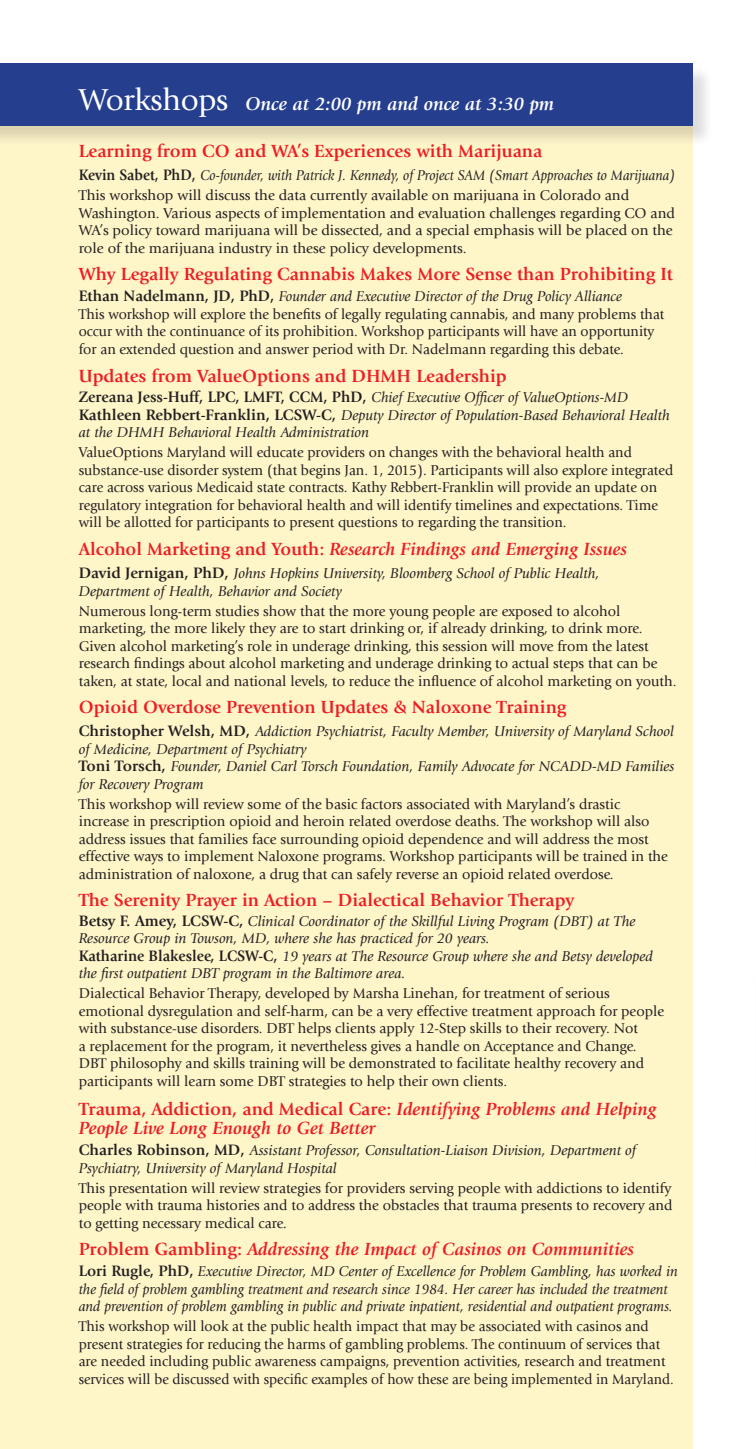
<style>
.page{position:relative;width:756px;height:1449px;background:#fff}
.page>*{position:absolute;margin:0;border:0;box-sizing:border-box;transform-origin:0 0}
.t1{font:italic 700 19.25px "Giovanni";color:#fff}
.red_workshop_titles{font:700 18.38px "Giovanni";color:#ee1d23}
.red_workshop_titles-2{font:italic 700 18.38px/19.2px "Giovanni";color:#ee1d23}
.workshop_body{font:italic 700 18.38px "Giovanni";color:#ee1d23}
.workshop_body-2{font:700 18.38px "Giovanni";color:#ee1d23}
.workshop_body-3{font:14.88px/17.5px "Giovanni";color:#231f20}
.t2{font:italic 14.88px/17.5px "Giovanni";color:#231f20}
.workshop_body-4{font:14.88px/17.5px "Giovanni";color:#231f20;scale:.96 1}
.t3{font:italic 14.88px "Giovanni";color:#231f20;scale:.92 1}
.s1{font-weight:400;font-style:normal;font-size:31.5px}
.s2{font-weight:700;font-style:normal;font-size:15.75px}
.s3{font-style:normal}
</style>
<div class="page">
<div style="left:0;top:122px;width:693px;height:1327px;background:#fef5c9"></div>
<div style="left:0;top:65px;width:714px;height:82px;background:#231f20;opacity:.15"></div>
<div style="left:0;top:64px;width:693px;height:62px;background:#253f8e"></div>
<p class="t1" style="left:79px;top:94px;width:477px"><span class="s1">Workshops</span> Once at 2:00 pm and once at 3:30 pm</p>
<p class="red_workshop_titles" style="left:79px;top:140px;width:465px">Learning from CO and WA’s Experiences with Marijuana</p>
<p class="t3" style="left:79px;top:167px;width:650px"><span class="s2">Kevin Sabet, PhD,</span> Co-founder, with Patrick J. Kennedy, of Project SAM (Smart Approaches to Marijuana)</p>
<p class="workshop_body-3" style="left:79px;top:187px;width:598px">This workshop will discuss the data currently available on marijuana in Colorado and Washington. Various aspects of implementation and evaluation challenges regarding CO and WA’s policy toward marijuana will be dissected, and a special emphasis will be placed on the role of the marijuana industry in these policy developments.</p>
<p class="red_workshop_titles" style="left:79px;top:263px;width:596px">Why Legally Regulating Cannabis Makes More Sense than Prohibiting It</p>
<p class="t2" style="left:79px;top:288px;width:545px"><span class="s2">Ethan Nadelmann, JD, PhD,</span> Founder and Executive Director of the Drug Policy Alliance</p>
<p class="workshop_body-4" style="left:79px;top:305px;width:612px">This workshop will explore the benefits of legally regulating cannabis, and many problems that occur with the continuance of its prohibition. Workshop participants will have an opportunity for an extended question and answer period with Dr. Nadelmann regarding this debate.</p>
<p class="red_workshop_titles" style="left:79px;top:366px;width:430px">Updates from ValueOptions and DHMH Leadership</p>
<p class="t2" style="left:79px;top:389px;width:593px"><span class="s2">Zereana Jess-Huff, LPC, LMFT, CCM, PhD,</span> Chief Executive Officer of ValueOptions-MD<br><span class="s2">Kathleen Rebbert-Franklin, LCSW-C,</span> Deputy Director of Population-Based Behavioral Health at the DHMH Behavioral Health Administration</p>
<p class="workshop_body-4" style="left:79px;top:444px;width:621px">ValueOptions Maryland will educate providers on changes with the behavioral health and substance-use disorder system (that begins Jan. 1, 2015). Participants will also explore integrated care across various Medicaid state contracts. Kathy Rebbert-Franklin will provide an update on regulatory integration for behavioral health and will identify timelines and expectations. Time will be allotted for participants to present questions to regarding the transition.</p>
<p class="workshop_body" style="left:79px;top:538px;width:550px"><span class="s3">Alcohol Marketing and Youth:</span> Research Findings and Emerging Issues</p>
<p class="t2" style="left:79px;top:565px;width:522px"><span class="s2">David Jernigan, PhD,</span> Johns Hopkins University, Bloomberg School of Public Health,<br>Department of Health, Behavior and Society</p>
<p class="workshop_body-3" style="left:79px;top:602px;width:599px">Numerous long-term studies show that the more young people are exposed to alcohol marketing, the more likely they are to start drinking or, if already drinking, to drink more.<br>Given alcohol marketing’s role in underage drinking, this session will move from the latest research findings about alcohol marketing and underage drinking to actual steps that can be taken, at state, local and national levels, to reduce the influence of alcohol marketing on youth.</p>
<p class="workshop_body-2" style="left:79px;top:696px;width:489px">Opioid Overdose Prevention Updates &amp; Naloxone Training</p>
<p class="t2" style="left:79px;top:723px;width:597px"><span class="s2">Christopher Welsh, MD,</span> Addiction Psychiatrist, Faculty Member, University of Maryland School of Medicine, Department of Psychiatry<br><span class="s2">Toni Torsch,</span> Founder, Daniel Carl Torsch Foundation, Family Advocate for NCADD-MD Families for Recovery Program</p>
<p class="workshop_body-3" style="left:79px;top:795px;width:591px">This workshop will review some of the basic factors associated with Maryland’s drastic increase in prescription opioid and heroin related overdose deaths. The workshop will also address issues that families face surrounding opioid dependence and will address the most effective ways to implement Naloxone programs. Workshop participants will be trained in the administration of naloxone, a drug that can safely reverse an opioid related overdose.</p>
<p class="red_workshop_titles" style="left:79px;top:889px;width:497px">The Serenity Prayer in Action – Dialectical Behavior Therapy</p>
<p class="t2" style="left:79px;top:912px;width:576px"><span class="s2">Betsy F. Amey, LCSW-C,</span> Clinical Coordinator of the Skillful Living Program (DBT) at The Resource Group in Towson, MD, where she has practiced for 20 years.<br><span class="s2">Katharine Blakeslee, LCSW-C,</span> 19 years at The Resource Group where she and Betsy developed the first outpatient DBT program in the Baltimore area.</p>
<p class="workshop_body-3" style="left:79px;top:985px;width:587px">Dialectical Behavior Therapy, developed by Marsha Linehan, for treatment of serious emotional dysregulation and self-harm, can be a very effective treatment approach for people with substance-use disorders. DBT helps clients apply 12-Step skills to their recovery. Not<br>a replacement for the program, it nevertheless gives a handle on Acceptance and Change.<br>DBT philosophy and skills training will be demonstrated to facilitate healthy recovery and participants will learn some DBT strategies to help their own clients.</p>
<p class="red_workshop_titles-2" style="left:79px;top:1099px;width:579px"><span class="s3">Trauma, Addiction, and Medical Care:</span> Identifying Problems and Helping<br>People Live Long Enough to Get Better</p>
<p class="t2" style="left:79px;top:1142px;width:559px"><span class="s2">Charles Robinson, MD,</span> Assistant Professor, Consultation-Liaison Division, Department of<br>Psychiatry, University of Maryland Hospital</p>
<p class="workshop_body-3" style="left:79px;top:1179px;width:595px;text-align:justify">This presentation will review strategies for providers serving people with addictions to identify people with trauma histories and to address the obstacles that trauma presents to recovery and to getting necessary medical care.</p>
<p class="red_workshop_titles-2" style="left:79px;top:1240px;width:557px"><span class="s3">Problem Gambling:</span> Addressing the Impact of Casinos on Communities</p>
<p class="t2" style="left:79px;top:1263px;width:601px"><span class="s2">Lori Rugle, PhD,</span> Executive Director, MD Center of Excellence for Problem Gambling, has worked in the field of problem gambling treatment and research since 1984. Her career has included the treatment and prevention of problem gambling in public and private inpatient, residential and outpatient programs.</p>
<p class="workshop_body-4" style="left:79px;top:1318px;width:621px">This workshop will look at the public health impact that may be associated with casinos and present strategies for reducing the harms of gambling problems. The continuum of services that are needed including public awareness campaigns, prevention activities, research and treatment services will be discussed with specific examples of how these are being implemented in Maryland.</p>
</div>
